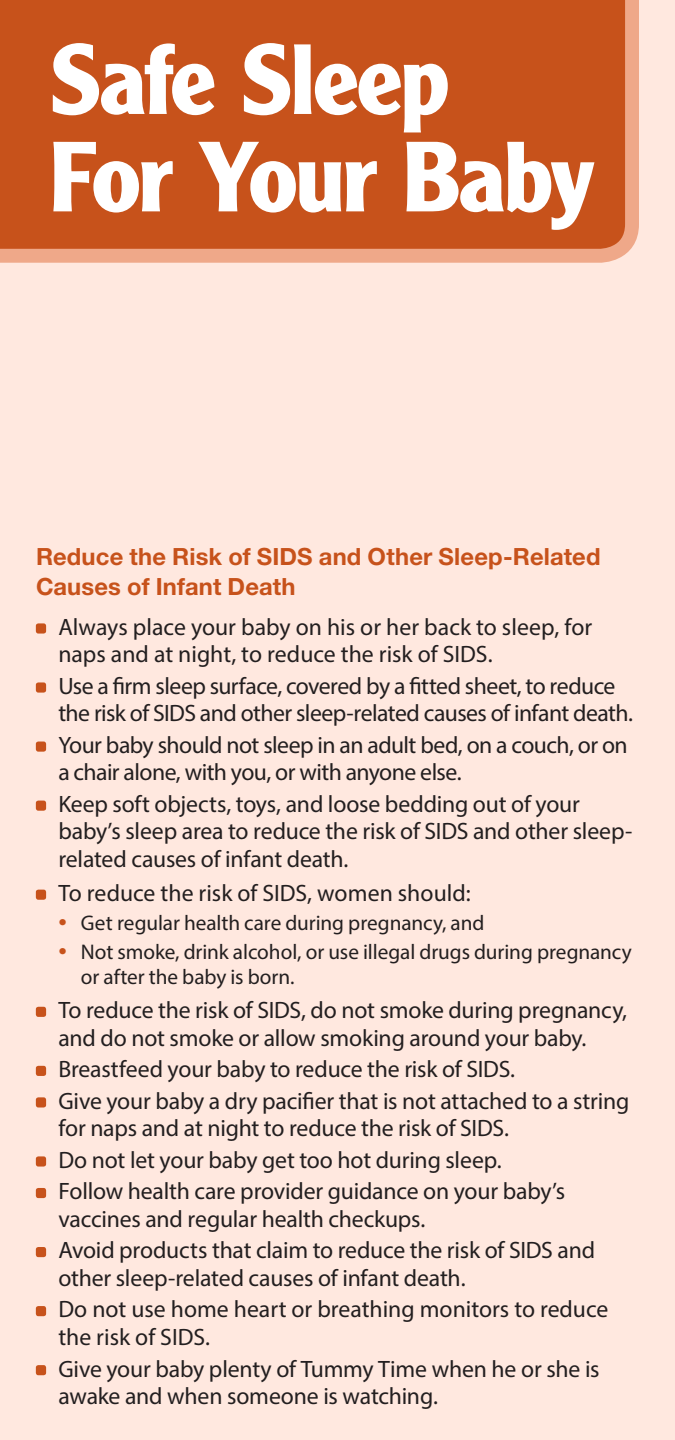
<style>
.page{position:relative;width:675px;height:1440px;background:#ffe8df}
.page>*{position:absolute;margin:0;border:0;box-sizing:border-box;transform-origin:0 0}
.t1{font:700 97.5px/97.5px "Clearface Gothic LT Std";letter-spacing:-.02em;color:#fff}
.t2{font:23.75px/27.5px "Myriad Pro";letter-spacing:-.01em;color:#231f20}
.t3{font:700 23.75px/30px "Helvetica Neue LT Std";letter-spacing:.005em;color:#c7521b}
.t4{font:21.25px/25px "Myriad Pro";letter-spacing:-.005em;color:#231f20}
.s1{font-size:30px;color:#c7521b}
</style>
<div class="page">
<div style="left:36px;top:623px;width:10px;height:11px;background:#c7521b;border-radius:2px"></div>
<div style="left:36px;top:682px;width:10px;height:11px;background:#c7521b;border-radius:2px"></div>
<div style="left:36px;top:742px;width:10px;height:10px;background:#c7521b;border-radius:2px"></div>
<div style="left:36px;top:801px;width:10px;height:10px;background:#c7521b;border-radius:2px"></div>
<div style="left:36px;top:890px;width:10px;height:10px;background:#c7521b;border-radius:2px"></div>
<div style="left:36px;top:1007px;width:10px;height:10px;background:#c7521b;border-radius:2px"></div>
<div style="left:36px;top:1066px;width:10px;height:10px;background:#c7521b;border-radius:2px"></div>
<div style="left:36px;top:1097px;width:10px;height:11px;background:#c7521b;border-radius:2px"></div>
<div style="left:36px;top:1156px;width:10px;height:11px;background:#c7521b;border-radius:2px"></div>
<div style="left:36px;top:1188px;width:10px;height:10px;background:#c7521b;border-radius:2px"></div>
<div style="left:36px;top:1247px;width:10px;height:10px;background:#c7521b;border-radius:2px"></div>
<div style="left:36px;top:1306px;width:10px;height:10px;background:#c7521b;border-radius:2px"></div>
<div style="left:36px;top:1365px;width:10px;height:10px;background:#c7521b;border-radius:2px"></div>
<svg style="left:0;top:0;width:639px;height:263px;background:#c95823"></svg>
<h1 class="t1" style="left:49px;top:32px;width:546px">Safe Sleep<br>For Your Baby</h1>
<h2 class="t3" style="left:36px;top:541px;width:566px">Reduce the Risk of SIDS and Other Sleep-Related<br>Causes of Infant Death</h2>
<p class="t2" style="left:58px;top:613px;width:535px">Always place your baby on his or her back to sleep, for naps and at night, to reduce the risk of SIDS.</p>
<p class="t2" style="left:58px;top:672px;width:576px">Use a firm sleep surface, covered by a fitted sheet, to reduce the risk of SIDS and other sleep-related causes of infant death.</p>
<p class="t2" style="left:58px;top:731px;width:571px">Your baby should not sleep in an adult bed, on a couch, or on a chair alone, with you, or with anyone else.</p>
<p class="t2" style="left:58px;top:790px;width:575px">Keep soft objects, toys, and loose bedding out of your baby’s sleep area to reduce the risk of SIDS and other sleep&shy;related causes of infant death.</p>
<p class="t2" style="left:58px;top:879px;width:414px">To reduce the risk of SIDS, women should:</p>
<p class="t4" style="left:58px;top:910px;width:428px"><span class="s1">•</span> Get regular health care during pregnancy, and</p>
<p class="t4" style="left:81px;top:939px;width:553px;text-indent:-23px"><span class="s1">•</span> Not smoke, drink alcohol, or use illegal drugs during pregnancy or after the baby is born.</p>
<p class="t2" style="left:58px;top:996px;width:570px">To reduce the risk of SIDS, do not smoke during pregnancy, and do not smoke or allow smoking around your baby.</p>
<p class="t2" style="left:58px;top:1055px;width:458px">Breastfeed your baby to reduce the risk of SIDS.</p>
<p class="t2" style="left:58px;top:1087px;width:573px">Give your baby a dry pacifier that is not attached to a string for naps and at night to reduce the risk of SIDS.</p>
<p class="t2" style="left:58px;top:1146px;width:445px">Do not let your baby get too hot during sleep.</p>
<p class="t2" style="left:58px;top:1177px;width:508px">Follow health care provider guidance on your baby’s vaccines and regular health checkups.</p>
<p class="t2" style="left:58px;top:1236px;width:538px">Avoid products that claim to reduce the risk of SIDS and other sleep-related causes of infant death.</p>
<p class="t2" style="left:58px;top:1295px;width:552px">Do not use home heart or breathing monitors to reduce the risk of SIDS.</p>
<p class="t2" style="left:58px;top:1354px;width:543px">Give your baby plenty of Tummy Time when he or she is awake and when someone is watching.</p>
</div>
